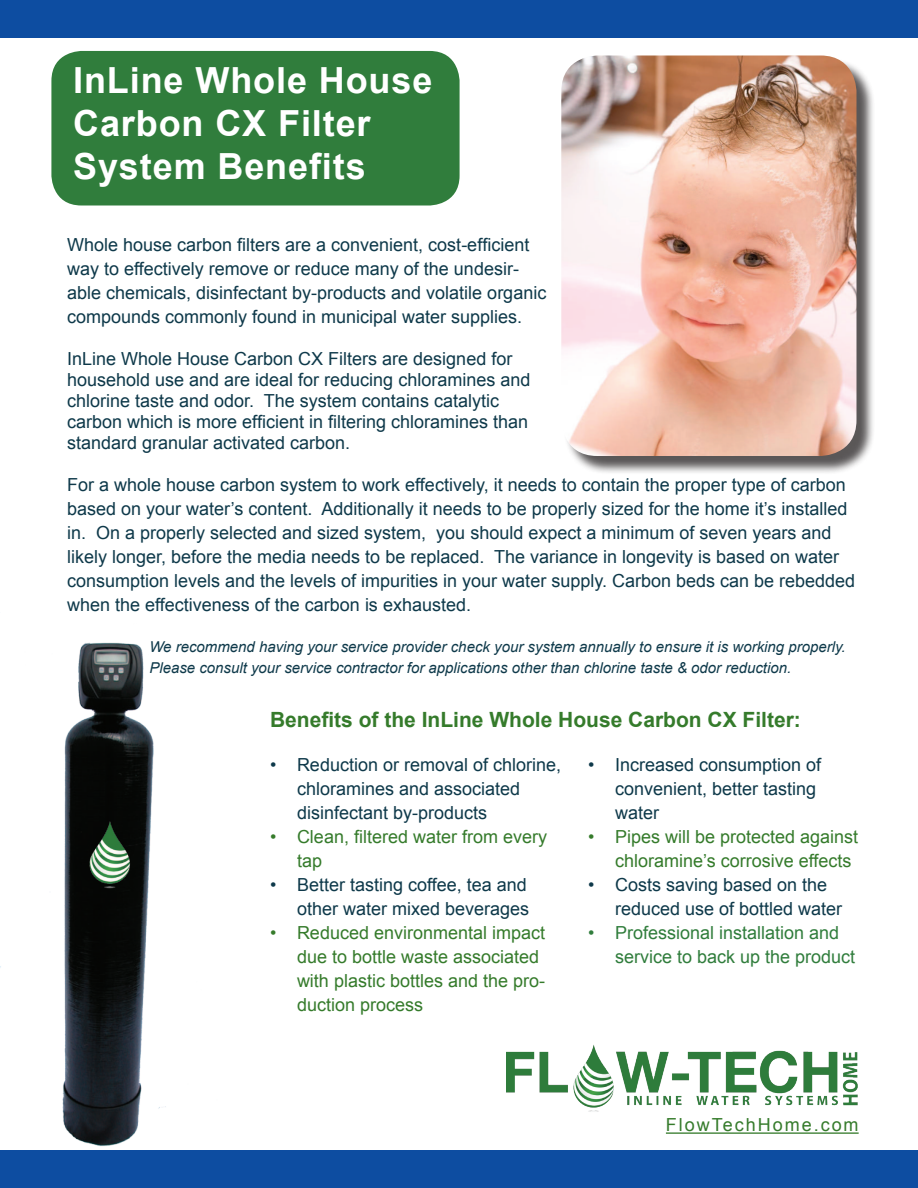
<style>
.page{position:relative;width:918px;height:1188px;background:#fff}
.page>*{position:absolute;margin:0;border:0;box-sizing:border-box;transform-origin:0 0}
.t1{font:700 36px/43.2px "Arial";letter-spacing:.025em;color:#fff}
.t2{font:700 21px "Arial";color:#357b2b}
.t3{font:18px/24px "Arial";color:#0e394a}
.t4{font:18px/24px "Arial";color:#357b2b}
.t5{font:18px/24px "Arial";color:#307d3c}
.t6{font:18px "Arial";letter-spacing:.11em;color:#357b2b}
.t7{font:italic 15px/21px "Arial";color:#0e394a}
</style>
<div class="page">
<div style="left:51px;top:51px;width:409px;height:155px;background:#307d3c;border-radius:30px"></div>
<img style="left:0;top:642px;width:166px;height:504px">
<div style="left:564px;top:58px;width:311px;height:417px;background:#231f20;opacity:.75"></div>
<img style="left:561px;top:56px;width:295px;height:400px">
<img style="left:88px;top:810px;width:42px;height:80px">
<hr style="left:666px;top:1132px;width:193px;height:2px;background:#357b2b">
<img style="left:507px;top:1045px;width:351px;height:67px">
<div style="left:0;top:1150px;width:918px;height:38px;background:#0d4da1"></div>
<div style="left:0;top:0;width:918px;height:38px;background:#0d4da1"></div>
<h1 class="t1" style="left:73px;top:60px;width:361px">InLine Whole House<br>Carbon CX Filter<br>System Benefits</h1>
<p class="t3" style="left:67px;top:233px;width:481px">Whole house carbon filters are a convenient, cost-efficient way to effectively remove or reduce many of the undesir&shy;able chemicals, disinfectant by-products and volatile organic compounds commonly found in municipal water supplies.</p>
<p class="t3" style="left:67px;top:349px;width:465px;line-height:21px">InLine Whole House Carbon CX Filters are designed for household use and are ideal for reducing chloramines and chlorine taste and odor. The system contains catalytic carbon which is more efficient in filtering chloramines than standard granular activated carbon.</p>
<p class="t3" style="left:67px;top:473px;width:790px">For a whole house carbon system to work effectively, it needs to contain the proper type of carbon based on your water’s content. Additionally it needs to be properly sized for the home it’s installed in. On a properly selected and sized system, you should expect a minimum of seven years and likely longer, before the media needs to be replaced. The variance in longevity is based on water consumption levels and the levels of impurities in your water supply. Carbon beds can be rebedded when the effectiveness of the carbon is exhausted.</p>
<p class="t7" style="left:149px;top:636px;width:698px">We recommend having your service provider check your system annually to ensure it is working properly.<br>Please consult your service contractor for applications other than chlorine taste &amp; odor reduction.</p>
<p class="t2" style="left:270px;top:706px;width:532px">Benefits of the InLine Whole House Carbon CX Filter:</p>
<p class="t3" style="left:297px;top:753px;width:266px;text-indent:-27px">• Reduction or removal of chlorine, chloramines and associated disinfectant by-products</p>
<p class="t4" style="left:297px;top:825px;width:252px;text-indent:-27px">• Clean, filtered water from every tap</p>
<p class="t3" style="left:270px;top:873px;width:261px;text-align:right">• Better tasting coffee, tea and other water mixed beverages</p>
<p class="t4" style="left:297px;top:921px;width:250px;text-indent:-27px">• Reduced environmental impact due to bottle waste associated with plastic bottles and the pro&shy;duction process</p>
<p class="t3" style="left:615px;top:753px;width:208px;text-indent:-27px">• Increased consumption of convenient, better tasting water</p>
<p class="t4" style="left:615px;top:825px;width:245px;text-indent:-27px">• Pipes will be protected against chloramine’s corrosive effects</p>
<p class="t3" style="left:615px;top:873px;width:229px;text-indent:-27px">• Costs saving based on the reduced use of bottled water</p>
<p class="t5" style="left:615px;top:921px;width:242px;text-indent:-27px">• Professional installation and service to back up the product</p>
<p class="t6" style="left:666px;top:1113px;width:194px">FlowTechHome.com</p>
</div>
